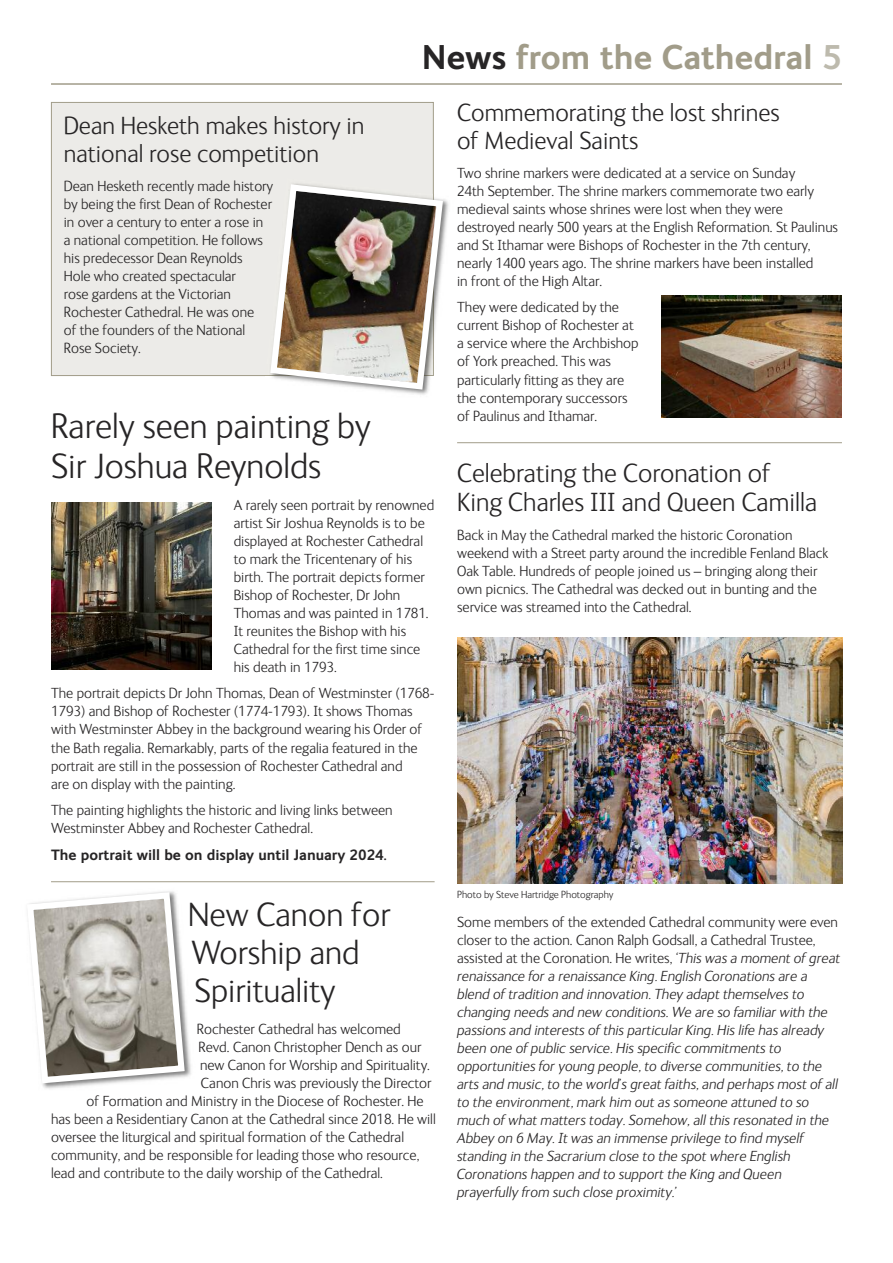
<style>
.page{position:relative;width:893px;height:1263px;background:#fff}
.page>*{position:absolute;margin:0;border:0;box-sizing:border-box;transform-origin:0 0}
.t1{font:300 36px/39.6px "FS Ingrid";color:#272526}
.t2{font:300 34.5px/38px "FS Ingrid";color:#272526}
.t3{font:700 34.5px "FS Ingrid";color:#a19c89}
.t4{font:300 27px/29.7px "FS Ingrid";color:#272526}
.t5{font:300 25.5px/28px "FS Ingrid";color:#272526}
.t6{font:300 15px/18px "FS Ingrid";color:#272526}
.t7{font:italic 300 15px/18px "FS Ingrid";color:#272526}
.t8{font:700 15px "FS Ingrid";color:#272526}
.t9{font:300 10.5px "FS Ingrid";color:#272526}
.s1{color:#272526}
.s2{color:#bdbaad}
.s3{font-style:normal}
</style>
<div class="page">
<hr style="left:51px;top:83px;width:791px;height:2px;background:#a19c89">
<hr style="left:51px;top:881px;width:384px;height:1px;background:#a19c89">
<hr style="left:457px;top:442px;width:385px;height:1px;background:#a19c89">
<img style="left:662px;top:295px;width:180px;height:123px">
<img style="left:457px;top:638px;width:385px;height:245px">
<img style="left:51px;top:502px;width:160px;height:167px">
<svg style="left:29px;top:891px;width:159px;height:195px"></svg>
<div style="left:52px;top:103px;width:381px;height:272px;background:#ecebe8"></div>
<img style="left:267px;top:181px;width:179px;height:212px">
<h2 class="t3" style="left:422px;top:34px;width:421px"><span class="s1">News</span> from the Cathedral <span class="s2">5</span></h2>
<h3 class="t5" style="left:64px;top:110px;width:302px">Dean Hesketh makes history in national rose competition</h3>
<p class="t6" style="left:64px;top:176px;width:211px">Dean Hesketh recently made history by being the first Dean of Rochester in over a century to enter a rose in a national competition. He follows his predecessor Dean Reynolds<br>Hole who created spectacular<br>rose gardens at the Victorian<br>Rochester Cathedral. He was one<br>of the founders of the National<br>Rose Society.</p>
<h1 class="t1" style="left:51px;top:405px;width:321px">Rarely seen painting by<br>Sir Joshua Reynolds</h1>
<p class="t6" style="left:234px;top:495px;width:202px">A rarely seen portrait by renowned artist Sir Joshua Reynolds is to be displayed at Rochester Cathedral to mark the Tricentenary of his birth. The portrait depicts former<br>Bishop of Rochester, Dr John<br>Thomas and was painted in 1781.<br>It reunites the Bishop with his<br>Cathedral for the first time since his death in 1793.</p>
<p class="t6" style="left:51px;top:684px;width:385px">The portrait depicts Dr John Thomas, Dean of Westminster (1768- 1793) and Bishop of Rochester (1774-1793). It shows Thomas with Westminster Abbey in the background wearing his Order of the Bath regalia. Remarkably, parts of the regalia featured in the portrait are still in the possession of Rochester Cathedral and<br>are on display with the painting.</p>
<p class="t6" style="left:51px;top:800px;width:343px">The painting highlights the historic and living links between<br>Westminster Abbey and Rochester Cathedral.</p>
<p class="t8" style="left:51px;top:844px;width:337px">The portrait will be on display until January 2024.</p>
<h2 class="t2" style="left:188px;top:894px;width:204px">New Canon for<br>Worship and<br>Spirituality</h2>
<p class="t6" style="left:197px;top:1019px;width:205px">Rochester Cathedral has welcomed</p>
<p class="t6" style="left:198px;top:1037px;width:224px">Revd. Canon Christopher Dench as our</p>
<p class="t6" style="left:200px;top:1055px;width:232px">new Canon for Worship and Spirituality.</p>
<p class="t6" style="left:201px;top:1073px;width:232px">Canon Chris was previously the Director</p>
<p class="t6" style="left:87px;top:1091px;width:338px">of Formation and Ministry in the Diocese of Rochester. He</p>
<p class="t6" style="left:51px;top:1109px;width:386px">has been a Residentiary Canon at the Cathedral since 2018. He will</p>
<p class="t6" style="left:51px;top:1127px;width:355px">oversee the liturgical and spiritual formation of the Cathedral</p>
<p class="t6" style="left:51px;top:1145px;width:370px">community, and be responsible for leading those who resource,</p>
<p class="t6" style="left:51px;top:1163px;width:333px">lead and contribute to the daily worship of the Cathedral.</p>
<h3 class="t5" style="left:457px;top:98px;width:324px">Commemorating the lost shrines of Medieval Saints</h3>
<p class="t6" style="left:457px;top:163px;width:382px">Two shrine markers were dedicated at a service on Sunday<br>24th September. The shrine markers commemorate two early medieval saints whose shrines were lost when they were destroyed nearly 500 years at the English Reformation. St Paulinus and St Ithamar were Bishops of Rochester in the 7th century, nearly 1400 years ago. The shrine markers have been installed<br>in front of the High Altar.</p>
<p class="t6" style="left:457px;top:298px;width:183px">They were dedicated by the current Bishop of Rochester at a service where the Archbishop of York preached. This was particularly fitting as they are the contemporary successors of Paulinus and Ithamar.</p>
<h3 class="t4" style="left:457px;top:456px;width:362px">Celebrating the Coronation of<br>King Charles III and Queen Camilla</h3>
<p class="t6" style="left:457px;top:526px;width:373px">Back in May the Cathedral marked the historic Coronation weekend with a Street party around the incredible Fenland Black Oak Table. Hundreds of people joined us – bringing along their own picnics. The Cathedral was decked out in bunting and the service was streamed into the Cathedral.</p>
<p class="t9" style="left:457px;top:888px;width:158px">Photo by Steve Hartridge Photography</p>
<p class="t7" style="left:457px;top:912px;width:385px"><span class="s3">Some members of the extended Cathedral community were even closer to the action. Canon Ralph Godsall, a Cathedral Trustee, assisted at the Coronation. He writes,</span> ‘This was a moment of great renaissance for a renaissance King. English Coronations are a blend of tradition and innovation. They adapt themselves to changing needs and new conditions. We are so familiar with the passions and interests of this particular King. His life has already been one of public service. His specific commitments to opportunities for young people, to diverse communities, to the arts and music, to the world’s great faiths, and perhaps most of all to the environment, mark him out as someone attuned to so much of what matters today. Somehow, all this resonated in the Abbey on 6 May. It was an immense privilege to find myself standing in the Sacrarium close to the spot where English Coronations happen and to support the King and Queen prayerfully from such close proximity.’</p>
</div>
